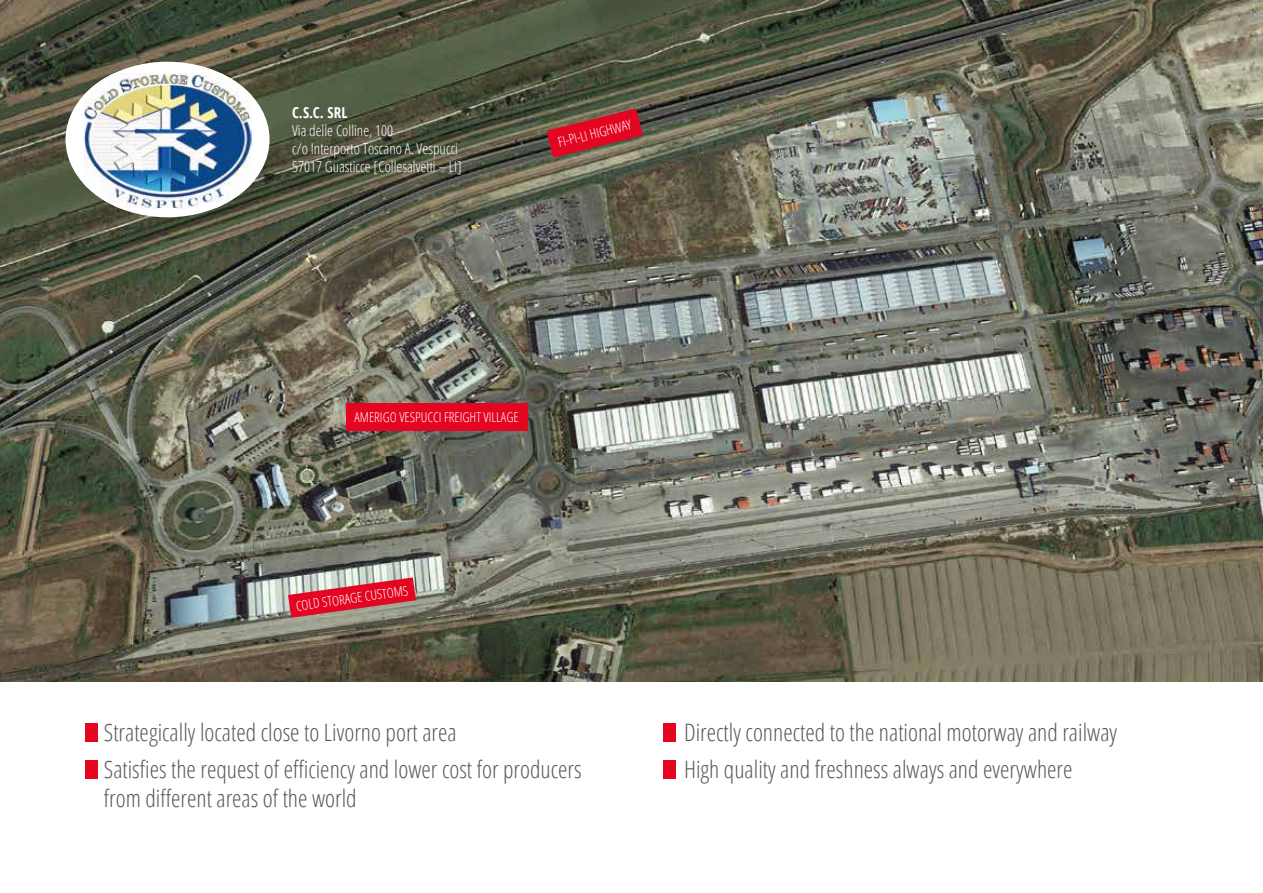
<style>
.page{position:relative;width:1263px;height:893px;background:#fff}
.page>*{position:absolute;margin:0;border:0;box-sizing:border-box;transform-origin:0 0}
.t1{font:300 condensed 24px/37.3px "Open Sans";color:#575756}
.t2{font:300 condensed 15px/18px "Open Sans";color:#fff}
.t3{font:700 condensed 15px "Open Sans";color:#fff}
.t4{font:300 condensed 13.5px "Open Sans";color:#fff}
</style>
<div class="page">
<img style="left:0;top:0;width:1263px;height:682px">
<svg style="left:546px;top:108px;width:97px;height:50px;background:#ac363a"></svg>
<svg style="left:288px;top:577px;width:128px;height:41px;background:#cd5560"></svg>
<div style="left:346px;top:403px;width:181px;height:28px;background:#e40521"></div>
<div style="left:66px;top:62px;width:204px;height:155px;background:#fff;border-radius:50%"></div>
<img style="left:84px;top:73px;width:168px;height:135px">
<div style="left:85px;top:723px;width:13px;height:18px;background:#e40521"></div>
<div style="left:85px;top:760px;width:13px;height:19px;background:#e40521"></div>
<div style="left:663px;top:723px;width:13px;height:18px;background:#e40521"></div>
<div style="left:663px;top:760px;width:13px;height:19px;background:#e40521"></div>
<p class="t3" style="left:292px;top:102px;width:57px">C.S.C. SRL</p>
<p class="t2" style="left:292px;top:121px;width:171px">Via delle Colline, 100<br>c/o Interporto Toscano A. Vespucci<br>57017 Guasticce [Collesalvetti – LI]</p>
<p class="t4" style="left:556px;top:133px;width:77px;rotate:-14deg">FI-PI-LI HIGHWAY</p>
<p class="t4" style="left:354px;top:408px;width:166px">AMERIGO VESPUCCI FREIGHT VILLAGE</p>
<p class="t4" style="left:295px;top:597px;width:115px;rotate:-8deg">COLD STORAGE CUSTOMS</p>
<p class="t1" style="left:104px;top:713px;width:479px">Strategically located close to Livorno port area<br>Satisfies the request of efficiency and lower cost for producers</p>
<p class="t1" style="left:104px;top:779px;width:254px">from different areas of the world</p>
<p class="t1" style="left:684px;top:713px;width:435px">Directly connected to the national motorway and railway<br>High quality and freshness always and everywhere</p>
</div>
